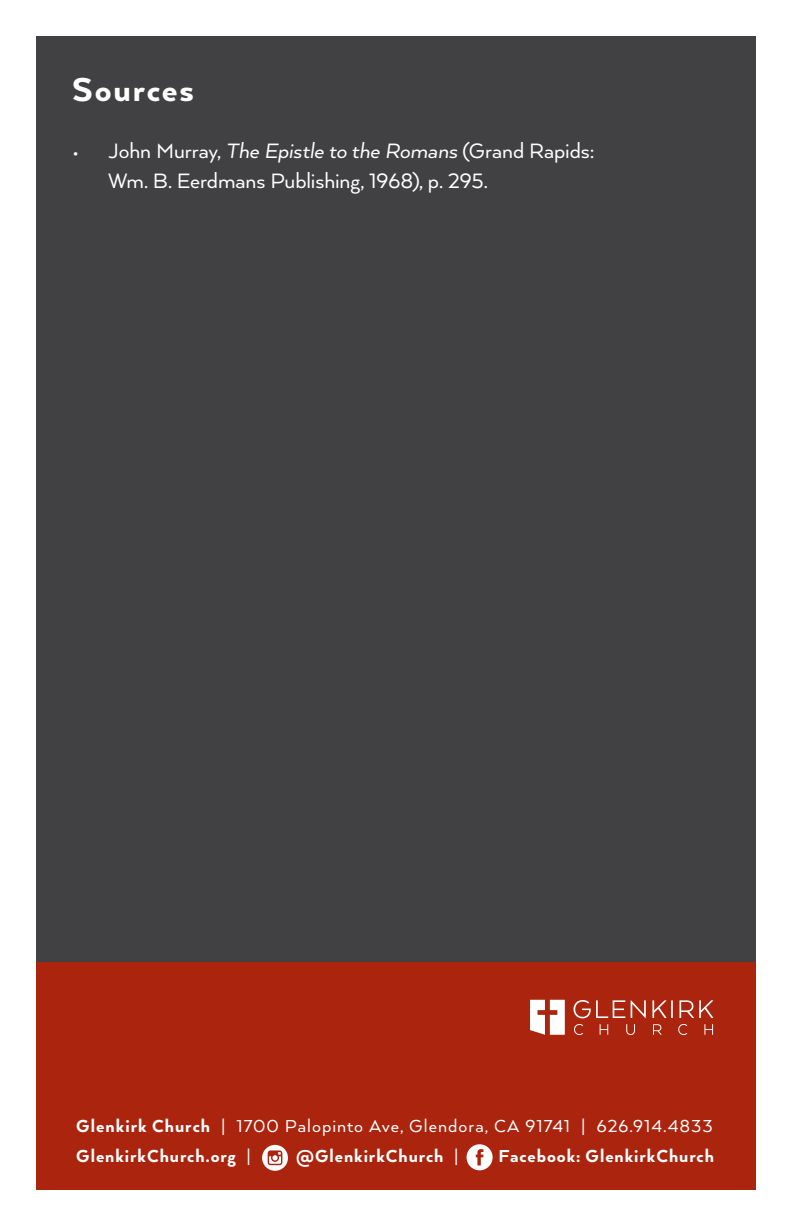
<style>
.page{position:relative;width:792px;height:1224px;background:#fff}
.page>*{position:absolute;margin:0;border:0;box-sizing:border-box;transform-origin:0 0}
.Header_1{font:800 38px "Arquitecta";letter-spacing:.045em;color:#fff}
.t1{font:24px/30px "Arquitecta";letter-spacing:-.005em;color:#fff}
.t2{font:20px "Arquitecta";letter-spacing:.045em;color:#fff}
.t3{font:800 20px "Arquitecta";letter-spacing:.045em;color:#fff}
.s1{font-style:italic}
.s2{font-weight:800}
.s3{font-weight:400}
</style>
<div class="page">
<div style="left:36px;top:959px;width:720px;height:230px;background:#aa240e"></div>
<div style="left:36px;top:36px;width:720px;height:926px;background:#414042"></div>
<svg style="left:574px;top:1000px;width:51px;height:18px"></svg>
<svg style="left:631px;top:1000px;width:15px;height:18px"></svg>
<svg style="left:652px;top:1000px;width:21px;height:18px"></svg>
<svg style="left:679px;top:1000px;width:34px;height:18px"></svg>
<svg style="left:530px;top:1000px;width:35px;height:35px"></svg>
<svg style="left:574px;top:1024px;width:9px;height:11px"></svg>
<svg style="left:600px;top:1024px;width:8px;height:11px"></svg>
<svg style="left:626px;top:1024px;width:9px;height:11px"></svg>
<svg style="left:653px;top:1024px;width:9px;height:11px"></svg>
<svg style="left:678px;top:1024px;width:9px;height:11px"></svg>
<svg style="left:704px;top:1024px;width:9px;height:11px"></svg>
<svg style="left:467px;top:1144px;width:26px;height:26px"></svg>
<svg style="left:262px;top:1145px;width:26px;height:26px"></svg>
<p class="Header_1" style="left:72px;top:65px;width:124px">Sources</p>
<p class="t1" style="left:108px;top:134px;width:488px;text-indent:-36px">• John Murray, <span class="s1">The Epistle to the Romans</span> (Grand Rapids:<br>Wm. B. Eerdmans Publishing, 1968), p. 295.</p>
<p class="t2" style="left:76px;top:1114px;width:638px"><span class="s2">Glenkirk Church</span> | 1700 Palopinto Ave, Glendora, CA 91741 | 626.914.4833</p>
<p class="t3" style="left:76px;top:1144px;width:176px">GlenkirkChurch.org <span class="s3">|</span></p>
<p class="t3" style="left:296px;top:1144px;width:164px">@GlenkirkChurch <span class="s3">|</span></p>
<p class="t3" style="left:498px;top:1144px;width:217px">Facebook: GlenkirkChurch</p>
</div>
